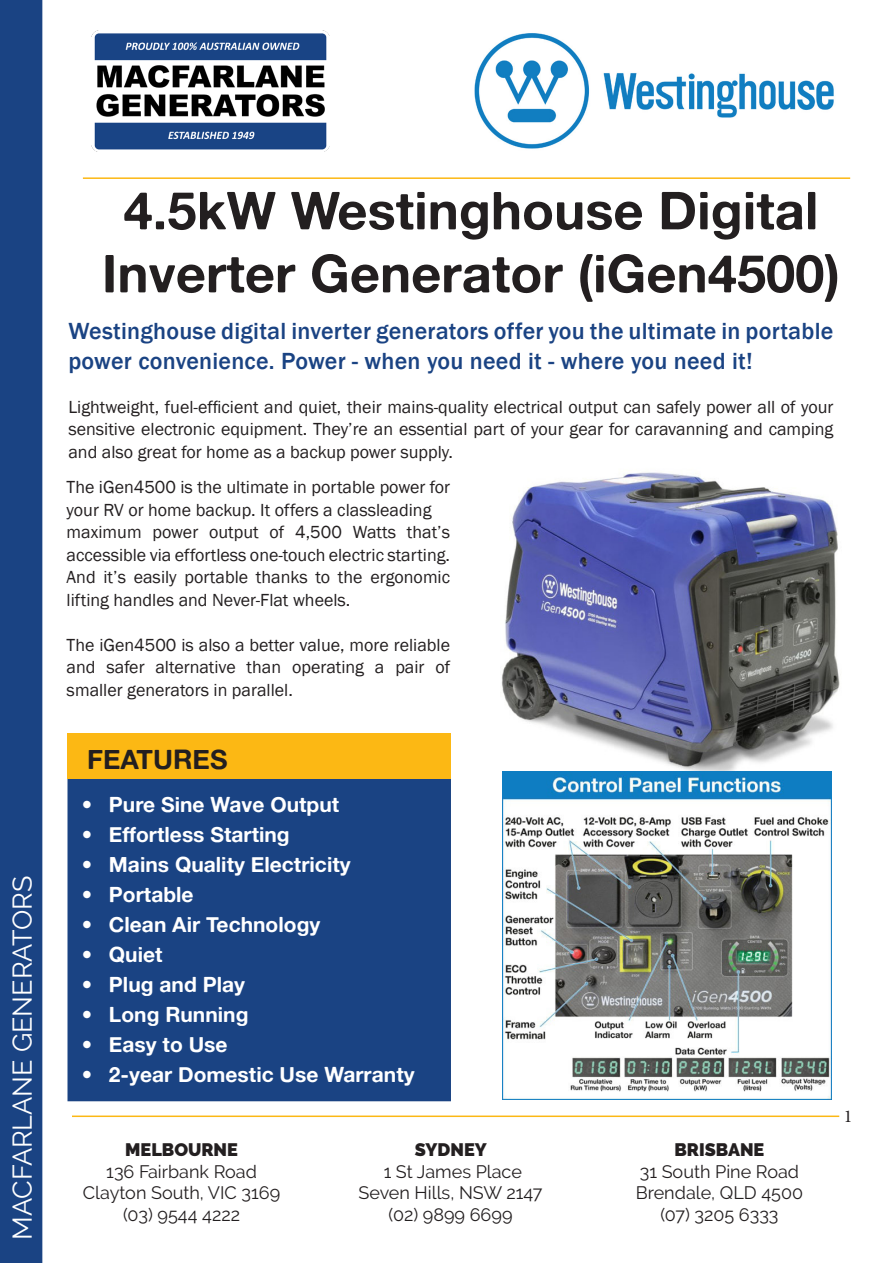
<style>
.page{position:relative;width:893px;height:1263px;background:#fff}
.page>*{position:absolute;margin:0;border:0;box-sizing:border-box;transform-origin:0 0}
.t1{font:52.5px/63px "Alte Haas Grotesk Bold";color:#231f20;text-align:center}
.t2{font:27px "Raleway";color:#fff}
.t3{font:27px "Alte Haas Grotesk Bold";color:#231f20}
.t4{font:500 24px/30px "Franklin Gothic";letter-spacing:.01em;color:#1a4383}
.t5{font:21px "Alte Haas Grotesk Bold";color:#fff}
.t6{font:18px/22.5px "Franklin Gothic";color:#231f20;text-align:justify}
.t7{font:18px/21.6px "Raleway";color:#231f20;text-align:center}
.t8{font:900 18px "Raleway";color:#231f20}
.t9{font:18px "Minion Pro";color:#231f20}
</style>
<div class="page">
<div style="left:0;top:0;width:42px;height:1263px;background:#1a4383"></div>
<hr style="left:72px;top:1115px;width:767px;height:2px;background:#fcb814">
<img style="left:92px;top:30px;width:237px;height:122px">
<hr style="left:83px;top:177px;width:767px;height:2px;background:#fcb814">
<img style="left:501px;top:472px;width:339px;height:302px">
<div style="left:68px;top:734px;width:383px;height:367px;background:#1a4383"></div>
<div style="left:68px;top:734px;width:383px;height:45px;background:#fcb814"></div>
<img style="left:474px;top:33px;width:360px;height:116px">
<img style="left:503px;top:771px;width:328px;height:328px">
<h2 class="t2" style="left:7px;top:1240px;width:366px;rotate:-90deg">MACFARLANE GENERATORS</h2>
<p class="t1" style="left:102px;top:178px;width:739px">4.5kW Westinghouse Digital<br>Inverter Generator (iGen4500)</p>
<p class="t4" style="left:68px;top:316px;width:766px">Westinghouse digital inverter generators offer you the ultimate in portable power convenience. Power - when you need it - where you need it!</p>
<p class="t6" style="left:68px;top:396px;width:767px">Lightweight, fuel-efficient and quiet, their mains-quality electrical output can safely power all of your sensitive electronic equipment. They’re an essential part of your gear for caravanning and camping and also great for home as a backup power supply.</p>
<p class="t6" style="left:67px;top:476px;width:385px">The iGen4500 is the ultimate in portable power for your RV or home backup. It offers a classleading</p>
<p class="t6" style="left:67px;top:521px;width:385px">maximum power output of 4,500 Watts that’s accessible via effortless one-touch electric starting.<br>And it’s easily portable thanks to the ergonomic lifting handles and Never-Flat wheels.</p>
<p class="t6" style="left:67px;top:634px;width:385px">The iGen4500 is also a better value, more reliable and safer alternative than operating a pair of smaller generators in parallel.</p>
<p class="t3" style="left:87px;top:743px;width:142px">FEATURES</p>
<p class="t5" style="left:82px;top:792px;width:259px">• Pure Sine Wave Output</p>
<p class="t5" style="left:82px;top:822px;width:209px">• Effortless Starting</p>
<p class="t5" style="left:82px;top:852px;width:270px">• Mains Quality Electricity</p>
<p class="t5" style="left:82px;top:882px;width:113px">• Portable</p>
<p class="t5" style="left:82px;top:912px;width:240px">• Clean Air Technology</p>
<p class="t5" style="left:82px;top:942px;width:82px">• Quiet</p>
<p class="t5" style="left:82px;top:972px;width:165px">• Plug and Play</p>
<p class="t5" style="left:82px;top:1002px;width:168px">• Long Running</p>
<p class="t5" style="left:82px;top:1032px;width:147px">• Easy to Use</p>
<p class="t5" style="left:82px;top:1062px;width:334px">• 2-year Domestic Use Warranty</p>
<p class="t8" style="left:125px;top:1139px;width:114px">MELBOURNE</p>
<p class="t7" style="left:83px;top:1160px;width:199px">136 Fairbank Road<br>Clayton South, VIC 3169 (03) 9544 4222</p>
<p class="t8" style="left:415px;top:1139px;width:73px">SYDNEY</p>
<p class="t7" style="left:384px;top:1160px;width:140px">1 St James Place</p>
<p class="t7" style="left:358px;top:1182px;width:186px">Seven Hills, NSW 2147</p>
<p class="t7" style="left:388px;top:1204px;width:126px">(02) 9899 6699</p>
<p class="t8" style="left:675px;top:1139px;width:91px">BRISBANE</p>
<p class="t7" style="left:640px;top:1160px;width:161px">31 South Pine Road</p>
<p class="t7" style="left:636px;top:1182px;width:169px">Brendale, QLD 4500</p>
<p class="t7" style="left:660px;top:1204px;width:120px">(07) 3205 6333</p>
<p class="t9" style="left:844px;top:1104px;width:10px">1</p>
</div>
